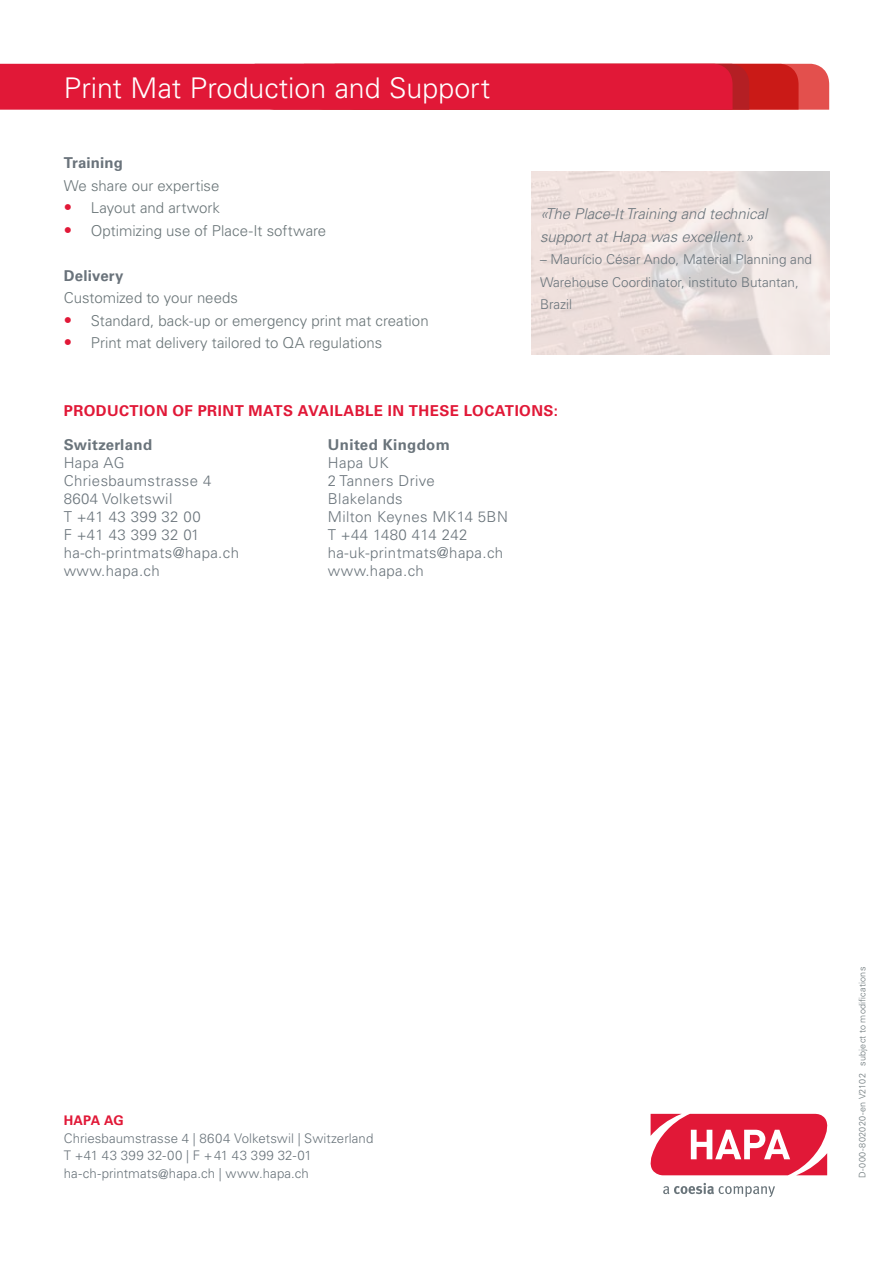
<style>
.page{position:relative;width:893px;height:1263px;background:#fff}
.page>*{position:absolute;margin:0;border:0;box-sizing:border-box;transform-origin:0 0}
.t1{font:300 28.5px "Univers LT Pro 45";color:#fff}
.t2{font:300 15px/18px "Univers LT Pro 45";letter-spacing:.025em;color:#6a747b}
.t3{font:300 15px "Univers LT Pro 45";color:#697477}
.t4{font:italic 300 15px/22.5px "Univers LT Std";color:#6a747b}
.t5{font:700 15px "Univers LT Pro 65";letter-spacing:.03em;color:#e11837}
.t6{font:700 15px "Univers LT Pro 65";letter-spacing:.025em;color:#6a747b}
.t7{font:700 15px "Univers LT Pro 65";letter-spacing:.01em;color:#6a737b}
.t8{font:300 13.5px/22.5px "Univers LT Pro 45";color:#6a747b}
.t9{font:300 13.2px/17.7px "Univers LT Pro 45";letter-spacing:.01em;color:#6a747b}
.t10{font:700 13.2px "Univers LT Pro 65";color:#e11837}
.t11{font:300 9px "Univers LT Pro 45";letter-spacing:.02em;color:#697477}
.s1{font-size:16.5px;color:#e11837}
.s2{color:#6a737b}
</style>
<div class="page">
<svg style="left:0;top:64px;width:829px;height:46px;background:#de1b36"></svg>
<svg style="left:663px;top:1183px;width:112px;height:14px"></svg>
<svg style="left:650px;top:1113px;width:178px;height:63px"></svg>
<img style="left:531px;top:171px;width:298px;height:183px">
<h1 class="t1" style="left:64px;top:69px;width:428px">Print Mat Production and Support</h1>
<p class="t7" style="left:64px;top:152px;width:61px">Training</p>
<p class="t3" style="left:64px;top:176px;width:157px">We share our expertise</p>
<p class="t3" style="left:64px;top:198px;width:158px"><span class="s1">•</span> Layout and artwork</p>
<p class="t3" style="left:64px;top:221px;width:264px"><span class="s1">•</span> Optimizing use of Place-It software</p>
<p class="t7" style="left:64px;top:265px;width:61px">Delivery</p>
<p class="t3" style="left:64px;top:288px;width:176px">Customized to your needs</p>
<p class="t3" style="left:64px;top:311px;width:366px"><span class="s1">•</span> Standard, back-up or emergency print mat creation</p>
<p class="t3" style="left:64px;top:333px;width:320px"><span class="s1">•</span> Print mat delivery tailored to QA regulations</p>
<p class="t4" style="left:540px;top:203px;width:229px">«The Place-It Training and technical support at Hapa was excellent.»</p>
<p class="t8" style="left:540px;top:248px;width:273px">– Maurício César Ando, Material Planning and<br>Warehouse Coordinator, instituto Butantan,<br>Brazil</p>
<p class="t5" style="left:64px;top:400px;width:496px">PRODUCTION OF PRINT MATS AVAILABLE IN THESE LOCATIONS:</p>
<p class="t6" style="left:64px;top:434px;width:90px">Switzerland</p>
<p class="t2" style="left:64px;top:453px;width:177px">Hapa AG<br>Chriesbaumstrasse 4<br>8604 Volketswil<br>T +41 43 399 32 00<br>F +41 43 399 32 01 ha-ch-printmats@hapa.ch www.hapa.ch</p>
<p class="t6" style="left:328px;top:434px;width:124px">United Kingdom</p>
<p class="t2" style="left:328px;top:453px;width:181px">Hapa UK<br>2 Tanners Drive<br>Blakelands<br>Milton Keynes MK14 5BN<br>T +44 1480 414 242 ha-uk-printmats@hapa.ch www.hapa.ch</p>
<p class="t10" style="left:64px;top:1111px;width:61px">HAPA AG</p>
<p class="t9" style="left:64px;top:1129px;width:311px">Chriesbaumstrasse 4 <span class="s2">|</span> 8604 Volketswil <span class="s2">|</span> Switzerland<br><span class="s2">T +</span>41 43 399 32-00 <span class="s2">| F</span> +41 43 399 32-01 ha-ch-printmats@hapa.ch | www.hapa.ch</p>
<p class="t11" style="left:856px;top:1178px;width:212px;rotate:-90deg">D-000-802020-en V2102 subject to modifications</p>
</div>
